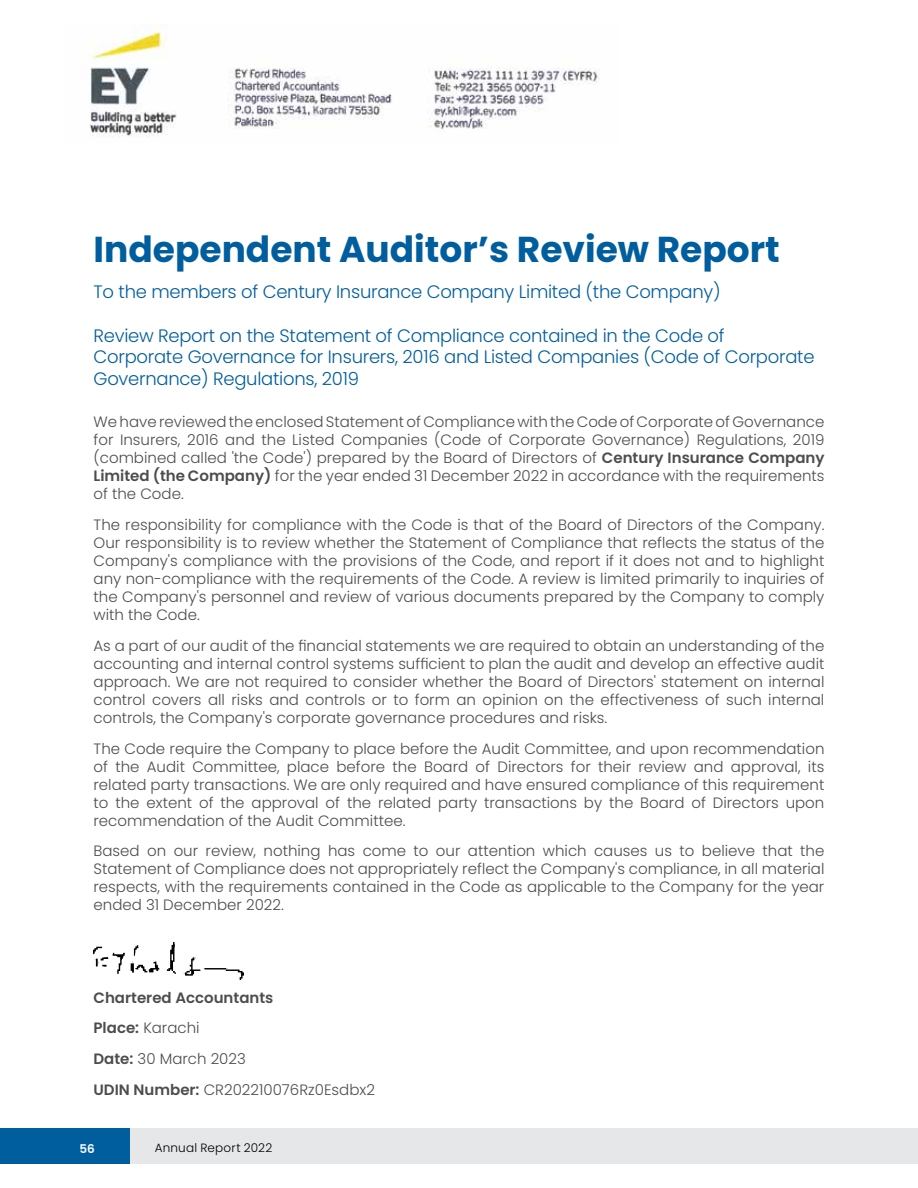
<style>
.page{position:relative;width:918px;height:1188px;background:#fff}
.page>*{position:absolute;margin:0;border:0;box-sizing:border-box;transform-origin:0 0}
.t1{font:700 36px "Poppins";color:#005e9e}
.t2{font:300 18px/21.6px "Poppins";letter-spacing:-.015em;color:#005e9e}
.t3{font:300 15px/18px "Poppins";color:#4d4d4f;text-align:justify}
.t4{font:600 15px/30.8px "Poppins";color:#4d4d4f}
.t5{font:300 12px "Poppins";letter-spacing:.015em;color:#000}
.t6{font:600 12px "Poppins";color:#fff}
.s1{font-weight:600}
.s2{font-weight:300}
</style>
<div class="page">
<img style="left:88px;top:25px;width:510px;height:112px">
<img style="left:94px;top:942px;width:150px;height:38px">
<div style="left:129px;top:1128px;width:343px;height:36px;background:#e6e7e8"></div>
<div style="left:472px;top:1128px;width:446px;height:36px;background:#e6e7e8"></div>
<div style="left:0;top:1128px;width:129px;height:36px;background:#005e9e"></div>
<h1 class="t1" style="left:94px;top:228px;width:688px">Independent Auditor’s Review Report</h1>
<p class="t2" style="left:94px;top:281px;width:629px">To the members of Century Insurance Company Limited (the Company)</p>
<p class="t2" style="left:94px;top:325px;width:723px">Review Report on the Statement of Compliance contained in the Code of<br>Corporate Governance for Insurers, 2016 and Listed Companies (Code of Corporate<br>Governance) Regulations, 2019</p>
<p class="t3" style="left:94px;top:413px;width:732px">We have reviewed the enclosed Statement of Compliance with the Code of Corporate of Governance for Insurers, 2016 and the Listed Companies (Code of Corporate Governance) Regulations, 2019 (combined called 'the Code') prepared by the Board of Directors of <span class="s1">Century Insurance Company Limited (the Company)</span> for the year ended 31 December 2022 in accordance with the requirements of the Code.</p>
<p class="t3" style="left:94px;top:516px;width:732px">The responsibility for compliance with the Code is that of the Board of Directors of the Company.<br>Our responsibility is to review whether the Statement of Compliance that reflects the status of the Company's compliance with the provisions of the Code, and report if it does not and to highlight any non-compliance with the requirements of the Code. A review is limited primarily to inquiries of the Company's personnel and review of various documents prepared by the Company to comply with the Code.</p>
<p class="t3" style="left:94px;top:637px;width:732px">As a part of our audit of the financial statements we are required to obtain an understanding of the accounting and internal control systems sufficient to plan the audit and develop an effective audit approach. We are not required to consider whether the Board of Directors' statement on internal control covers all risks and controls or to form an opinion on the effectiveness of such internal controls, the Company's corporate governance procedures and risks.</p>
<p class="t3" style="left:94px;top:739px;width:732px">The Code require the Company to place before the Audit Committee, and upon recommendation of the Audit Committee, place before the Board of Directors for their review and approval, its related party transactions. We are only required and have ensured compliance of this requirement to the extent of the approval of the related party transactions by the Board of Directors upon recommendation of the Audit Committee.</p>
<p class="t3" style="left:94px;top:842px;width:732px">Based on our review, nothing has come to our attention which causes us to believe that the Statement of Compliance does not appropriately reflect the Company's compliance, in all material respects, with the requirements contained in the Code as applicable to the Company for the year ended 31 December 2022.</p>
<p class="t4" style="left:94px;top:982px;width:283px">Chartered Accountants<br>Place: <span class="s2">Karachi<br></span>Date: <span class="s2">30 March 2023<br></span>UDIN Number: <span class="s2">CR202210076Rz0Esdbx2</span></p>
<p class="t6" style="left:79px;top:1142px;width:17px">56</p>
<p class="t5" style="left:155px;top:1141px;width:119px">Annual Report 2022</p>
</div>
